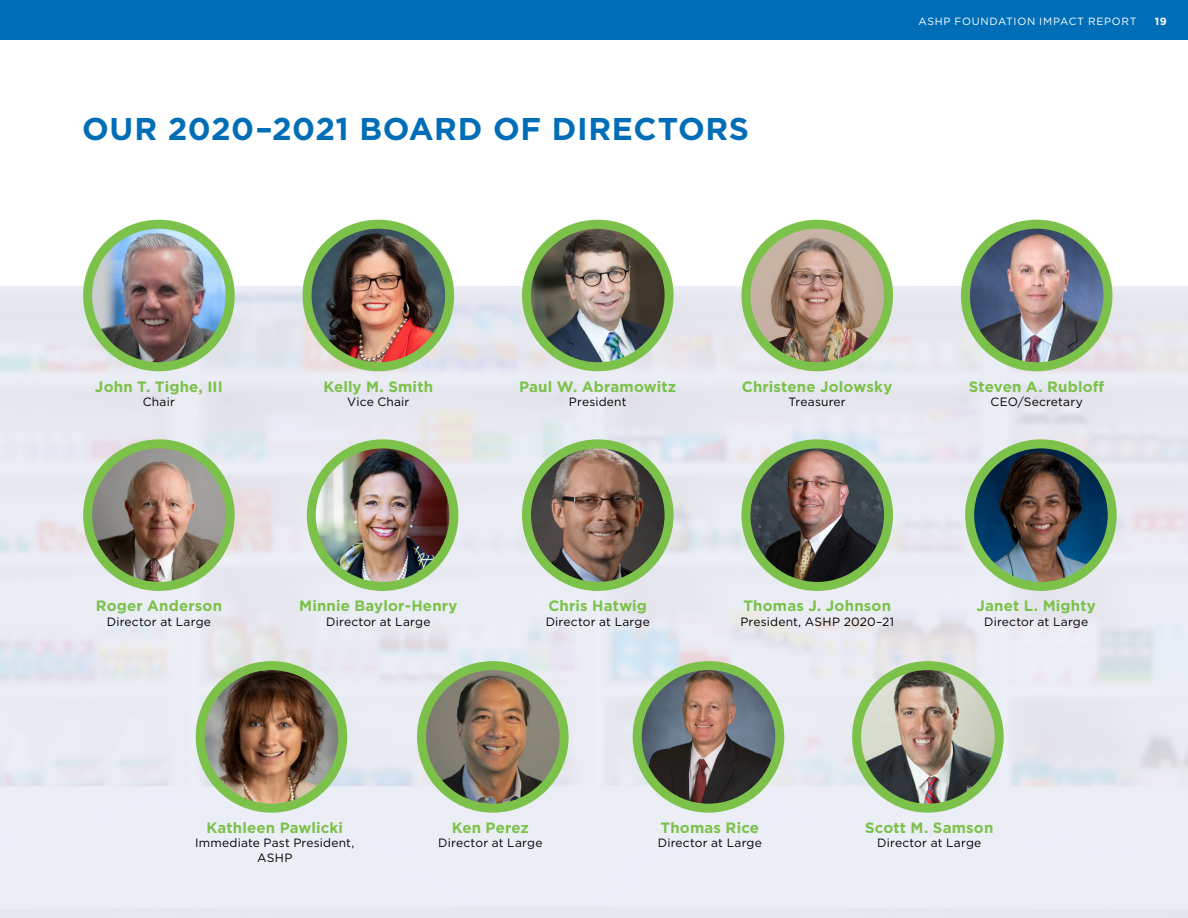
<style>
.page{position:relative;width:1188px;height:918px;background:#fff}
.page>*{position:absolute;margin:0;border:0;box-sizing:border-box;transform-origin:0 0}
.t1{font:700 31.5px "Gotham";letter-spacing:.02em;color:#006eb7}
.t2{font:700 15px "Gotham";letter-spacing:.01em;color:#7cc24a}
.t3{font:12px/14.4px "Gotham";letter-spacing:.015em;color:#000;text-align:center}
.t4{font:10.5px "Gotham";letter-spacing:.07em;color:#fff}
.t5{font:700 10.5px "Gotham";color:#fff}
</style>
<div class="page">
<img style="left:0;top:286px;width:1188px;height:632px">
<img style="left:88px;top:228px;width:142px;height:135px">
<div style="left:83px;top:220px;width:152px;height:151px;border:9px solid #7cc24a;border-radius:50%"></div>
<img style="left:88px;top:444px;width:142px;height:142px;border-radius:71px">
<div style="left:83px;top:439px;width:152px;height:152px;border:9px solid #7cc24a;border-radius:50%"></div>
<img style="left:637px;top:666px;width:143px;height:142px;border-radius:71px">
<div style="left:633px;top:661px;width:151px;height:152px;border:9px solid #7cc24a;border-radius:50%"></div>
<img style="left:307px;top:224px;width:143px;height:143px;border-radius:71px">
<div style="left:303px;top:220px;width:151px;height:151px;border:9px solid #7cc24a;border-radius:50%"></div>
<img style="left:527px;top:444px;width:142px;height:142px;border-radius:71px">
<div style="left:522px;top:439px;width:152px;height:152px;border:9px solid #7cc24a;border-radius:50%"></div>
<img style="left:857px;top:666px;width:142px;height:142px;border-radius:71px">
<div style="left:852px;top:661px;width:152px;height:152px;border:9px solid #7cc24a;border-radius:50%"></div>
<img style="left:527px;top:224px;width:142px;height:143px;border-radius:71px">
<div style="left:522px;top:220px;width:152px;height:151px;border:9px solid #7cc24a;border-radius:50%"></div>
<img style="left:746px;top:444px;width:143px;height:142px;border-radius:71px">
<div style="left:741px;top:439px;width:152px;height:152px;border:9px solid #7cc24a;border-radius:50%"></div>
<img style="left:970px;top:444px;width:142px;height:142px;border-radius:71px">
<div style="left:965px;top:439px;width:152px;height:152px;border:9px solid #7cc24a;border-radius:50%"></div>
<img style="left:746px;top:224px;width:143px;height:143px;border-radius:71px">
<div style="left:741px;top:220px;width:152px;height:151px;border:9px solid #7cc24a;border-radius:50%"></div>
<img style="left:200px;top:666px;width:143px;height:142px;border-radius:71px">
<div style="left:196px;top:661px;width:151px;height:152px;border:9px solid #7cc24a;border-radius:50%"></div>
<img style="left:311px;top:447px;width:143px;height:139px">
<div style="left:307px;top:439px;width:151px;height:152px;border:9px solid #7cc24a;border-radius:50%"></div>
<img style="left:965px;top:224px;width:143px;height:143px;border-radius:71px">
<div style="left:961px;top:220px;width:151px;height:151px;border:9px solid #7cc24a;border-radius:50%"></div>
<img style="left:422px;top:666px;width:142px;height:142px;border-radius:71px">
<div style="left:417px;top:661px;width:152px;height:152px;border:9px solid #7cc24a;border-radius:50%"></div>
<div style="left:0;top:0;width:1188px;height:40px;background:#006eb7"></div>
<h1 class="t1" style="left:82px;top:108px;width:669px">OUR 2020–2021 BOARD OF DIRECTORS</h1>
<p class="t4" style="left:918px;top:14px;width:220px">ASHP FOUNDATION IMPACT REPORT</p>
<p class="t5" style="left:1155px;top:14px;width:14px">19</p>
<p class="t2" style="left:95px;top:376px;width:129px">John T. Tighe, III</p>
<p class="t3" style="left:143px;top:394px;width:33px">Chair</p>
<p class="t2" style="left:96px;top:596px;width:128px">Roger Anderson</p>
<p class="t3" style="left:107px;top:614px;width:106px">Director at Large</p>
<p class="t2" style="left:323px;top:376px;width:111px">Kelly M. Smith</p>
<p class="t3" style="left:347px;top:394px;width:64px">Vice Chair</p>
<p class="t2" style="left:519px;top:376px;width:159px">Paul W. Abramowitz</p>
<p class="t3" style="left:569px;top:394px;width:59px">President</p>
<p class="t2" style="left:742px;top:376px;width:152px">Christene Jolowsky</p>
<p class="t3" style="left:789px;top:394px;width:59px">Treasurer</p>
<p class="t2" style="left:969px;top:376px;width:137px">Steven A. Rubloff</p>
<p class="t3" style="left:991px;top:394px;width:94px">CEO/Secretary</p>
<p class="t2" style="left:299px;top:596px;width:160px">Minnie Baylor-Henry</p>
<p class="t3" style="left:326px;top:614px;width:106px">Director at Large</p>
<p class="t2" style="left:549px;top:596px;width:100px">Chris Hatwig</p>
<p class="t3" style="left:546px;top:614px;width:106px">Director at Large</p>
<p class="t2" style="left:743px;top:596px;width:149px">Thomas J. Johnson</p>
<p class="t3" style="left:740px;top:614px;width:155px">President, ASHP 2020–21</p>
<p class="t2" style="left:976px;top:596px;width:121px">Janet L. Mighty</p>
<p class="t3" style="left:984px;top:614px;width:106px">Director at Large</p>
<p class="t2" style="left:206px;top:818px;width:138px">Kathleen Pawlicki</p>
<p class="t3" style="left:195px;top:836px;width:161px">Immediate Past President,<br>ASHP</p>
<p class="t2" style="left:452px;top:818px;width:79px">Ken Perez</p>
<p class="t3" style="left:438px;top:836px;width:106px">Director at Large</p>
<p class="t2" style="left:661px;top:818px;width:100px">Thomas Rice</p>
<p class="t3" style="left:658px;top:836px;width:106px">Director at Large</p>
<p class="t2" style="left:865px;top:818px;width:130px">Scott M. Samson</p>
<p class="t3" style="left:877px;top:836px;width:106px">Director at Large</p>
</div>
